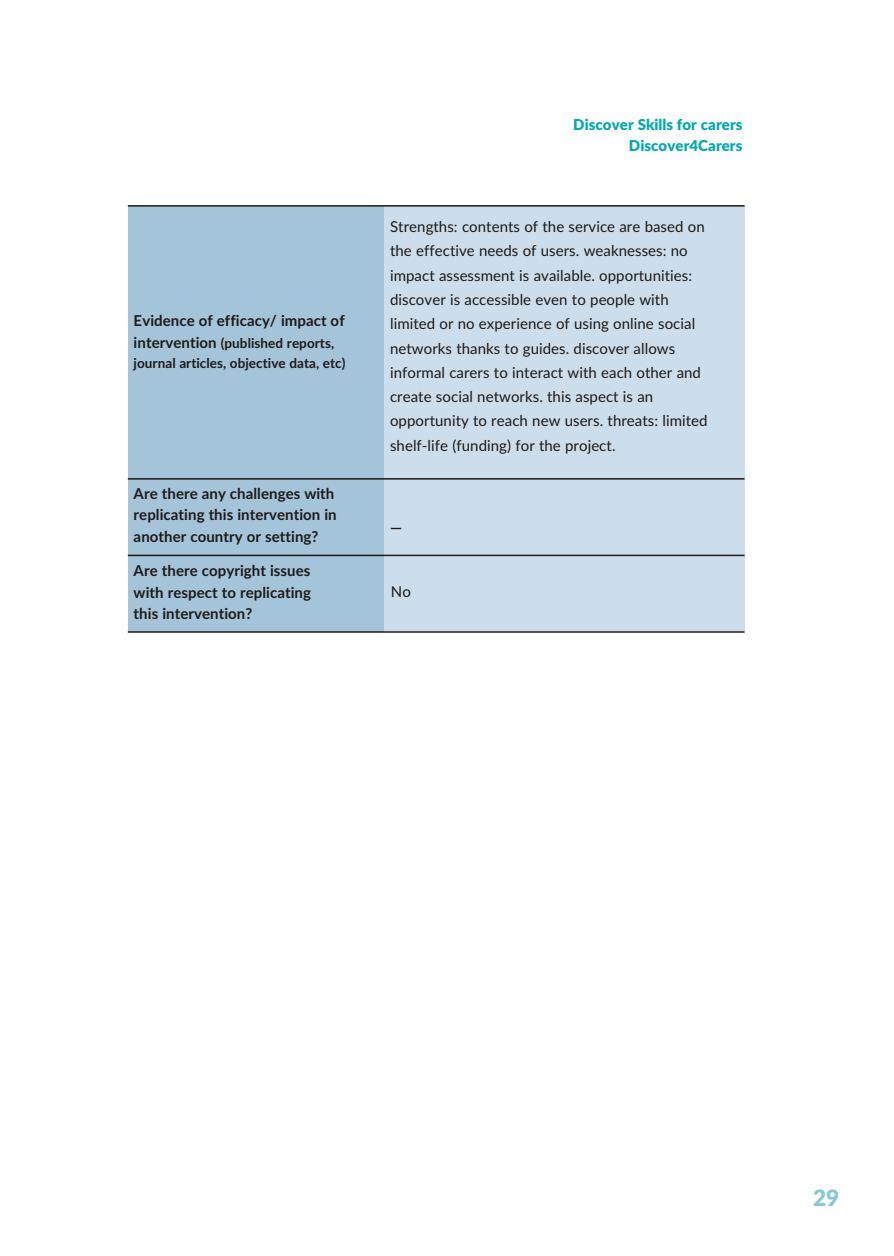
<style>
.page{position:relative;width:894px;height:1256px;background:#fff}
.page>*{position:absolute;margin:0;border:0;box-sizing:border-box;transform-origin:0 0}
.t1{font:900 22.5px "Lato";color:#87c9d1}
.t2{font:15px/24.3px "Lato";letter-spacing:.005em;color:#1f1a17}
.t3{font:700 15px/21.6px "Lato";letter-spacing:.005em;color:#1f1a17}
.t4{font:900 15px/21.6px "Lato";letter-spacing:.005em;color:#00abb0;text-align:right}
.t5{font:700 13.5px/19.8px "Lato";letter-spacing:.005em;color:#1f1a17}
.s1{font-size:15px}
</style>
<div class="page">
<div style="left:384px;top:206px;width:360px;height:425px;background:#ccdeeb"></div>
<div style="left:128px;top:206px;width:256px;height:425px;background:#a3c4d9"></div>
<hr style="left:128px;top:205px;width:617px;height:2px;background:#1f1a17">
<hr style="left:128px;top:478px;width:617px;height:1px;background:#1f1a17">
<hr style="left:128px;top:554px;width:617px;height:2px;background:#1f1a17">
<hr style="left:128px;top:631px;width:617px;height:1px;background:#1f1a17">
<p class="t3" style="left:134px;top:311px;width:213px">Evidence of efficacy/ impact of</p>
<p class="t5" style="left:134px;top:334px;width:213px"><span class="s1">intervention</span> (published reports, journal articles, objective data, etc)</p>
<p class="t3" style="left:134px;top:483px;width:205px">Are there any challenges with replicating this intervention in another country or setting?</p>
<p class="t3" style="left:134px;top:560px;width:179px;text-align:justify">Are there copyright issues with respect to replicating this intervention?</p>
<p class="t4" style="left:573px;top:114px;width:171px">Discover Skills for carers<br>Discover4Carers</p>
<p class="t2" style="left:390px;top:215px;width:319px">Strengths: contents of the service are based on the effective needs of users. weaknesses: no impact assessment is available. opportunities: discover is accessible even to people with limited or no experience of using online social networks thanks to guides. discover allows informal carers to interact with each other and create social networks. this aspect is an opportunity to reach new users. threats: limited shelf-life (funding) for the project.</p>
<p class="t3" style="left:390px;top:518px;width:13px">—</p>
<p class="t2" style="left:391px;top:580px;width:22px">No</p>
<h1 class="t1" style="left:813px;top:1187px;width:28px">29</h1>
</div>
